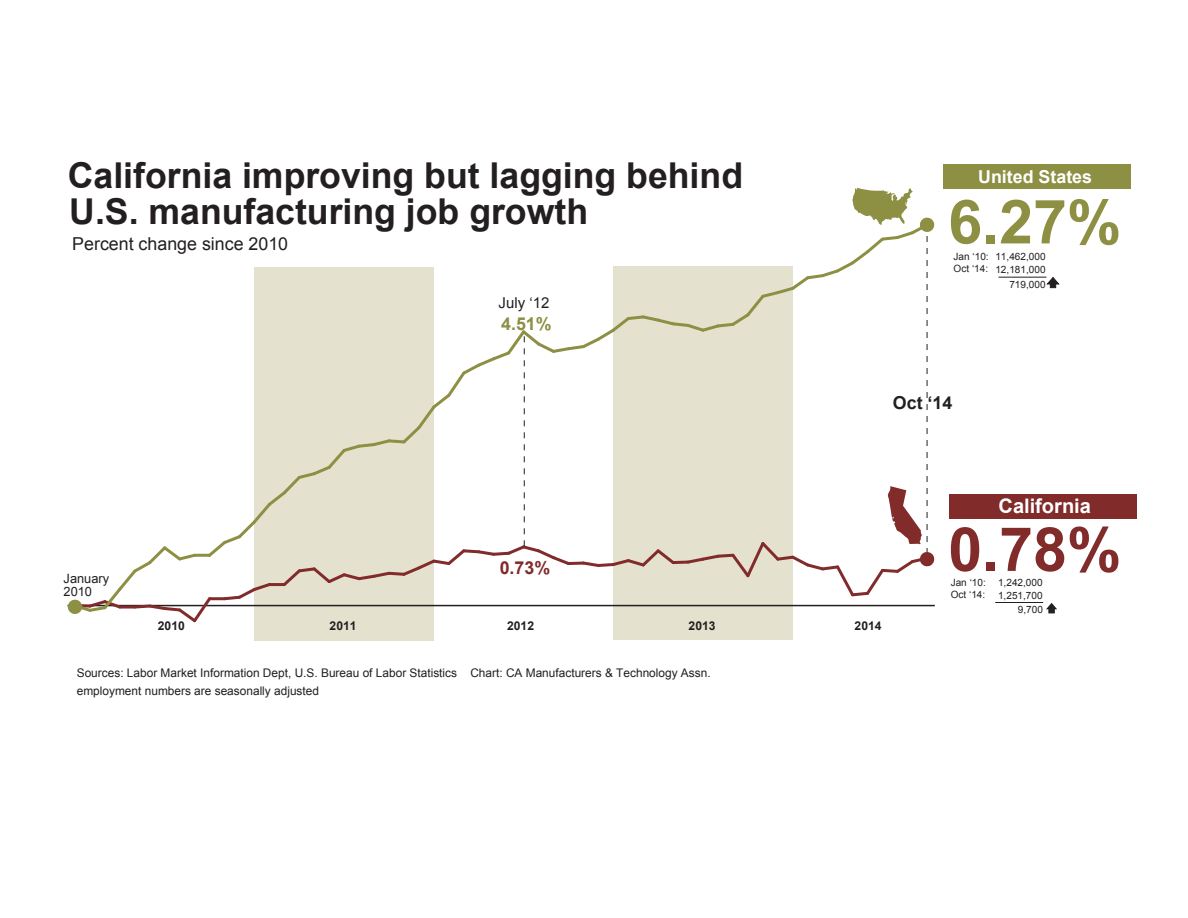
<style>
.page{position:relative;width:1188px;height:918px;background:#fff}
.page>*{position:absolute;margin:0;border:0;box-sizing:border-box;transform-origin:0 0}
.t1{font:700 61.05px "Arial";color:#812b2b}
.t2{font:700 61.05px "Arial";color:#8d8f43}
.t3{font:700 35.7px/35.7px "Arial";color:#231f20}
.t4{font:700 20.1px "Arial";color:#fff}
.t5{font:17.85px "Arial";color:#231f20}
.t6{font:700 17.85px "Arial";color:#fff}
.t7{font:700 17.85px "Arial";color:#231f20}
.t8{font:700 17.85px "Arial";color:#8d8f43}
.t9{font:700 17.85px "Arial";color:#812b2b}
.t10{font:15px "Arial";color:#231f20}
.t11{font:12.75px/12.8px "Arial";color:#231f20}
.t12{font:700 12.15px "Arial";color:#231f20}
.t13{font:11.85px "Arial";color:#231f20}
.t14{font:10.05px/12.3px "Arial";color:#231f20}
</style>
<div class="page">
<div style="left:950px;top:494px;width:187px;height:24px;background:#812b2b"></div>
<svg style="left:1046px;top:603px;width:11px;height:10px"></svg>
<div style="left:943px;top:164px;width:187px;height:24px;background:#8d8f43"></div>
<hr style="left:995px;top:602px;width:48px;height:1px;background:#231f20">
<hr style="left:999px;top:277px;width:47px;height:1px;background:#231f20">
<svg style="left:1047px;top:277px;width:12px;height:11px"></svg>
<div style="left:255px;top:267px;width:179px;height:374px;background:#e4e2cf"></div>
<div style="left:613px;top:266px;width:179px;height:374px;background:#e4e2cf"></div>
<svg style="left:67px;top:188px;width:868px;height:437px"></svg>
<h2 class="t3" style="left:68px;top:159px;width:677px">California improving but lagging behind<br>U.S. manufacturing job growth</h2>
<h3 class="t5" style="left:72px;top:232px;width:217px">Percent change since 2010</h3>
<p class="t10" style="left:499px;top:293px;width:52px">July ‘12</p>
<h3 class="t8" style="left:501px;top:312px;width:52px">4.51%</h3>
<h3 class="t6" style="left:978px;top:165px;width:115px">United States</h3>
<h1 class="t2" style="left:948px;top:182px;width:174px">6.27%</h1>
<p class="t14" style="left:954px;top:250px;width:93px;line-height:13.4px">Jan ‘10:<br>Oct ‘14: 12,181,000</p>
<p class="t14" style="left:995px;top:251px;width:52px">11,462,000</p>
<p class="t14" style="left:1009px;top:278px;width:38px">719,000</p>
<h3 class="t7" style="left:893px;top:391px;width:61px">Oct ‘14</h3>
<p class="t11" style="left:64px;top:572px;width:47px">January<br>2010</p>
<h3 class="t9" style="left:500px;top:556px;width:52px">0.73%</h3>
<p class="t12" style="left:158px;top:617px;width:28px">2010</p>
<p class="t12" style="left:330px;top:617px;width:28px">2011</p>
<p class="t12" style="left:507px;top:617px;width:28px">2012</p>
<p class="t12" style="left:689px;top:617px;width:28px">2013</p>
<p class="t12" style="left:855px;top:617px;width:28px">2014</p>
<p class="t13" style="left:77px;top:665px;width:635px">Sources: Labor Market Information Dept, U.S. Bureau of Labor Statistics Chart: CA Manufacturers &amp; Technology Assn.</p>
<p class="t13" style="left:77px;top:683px;width:244px">employment numbers are seasonally adjusted</p>
<h3 class="t4" style="left:999px;top:492px;width:94px">California</h3>
<h1 class="t1" style="left:948px;top:509px;width:174px">0.78%</h1>
<p class="t14" style="left:951px;top:576px;width:37px">Jan ‘10:<br>Oct ‘14:</p>
<p class="t14" style="left:998px;top:577px;width:46px">1,242,000</p>
<p class="t14" style="left:1018px;top:603px;width:27px">9,700</p>
<p class="t14" style="left:998px;top:590px;width:46px">1,251,700</p>
</div>
